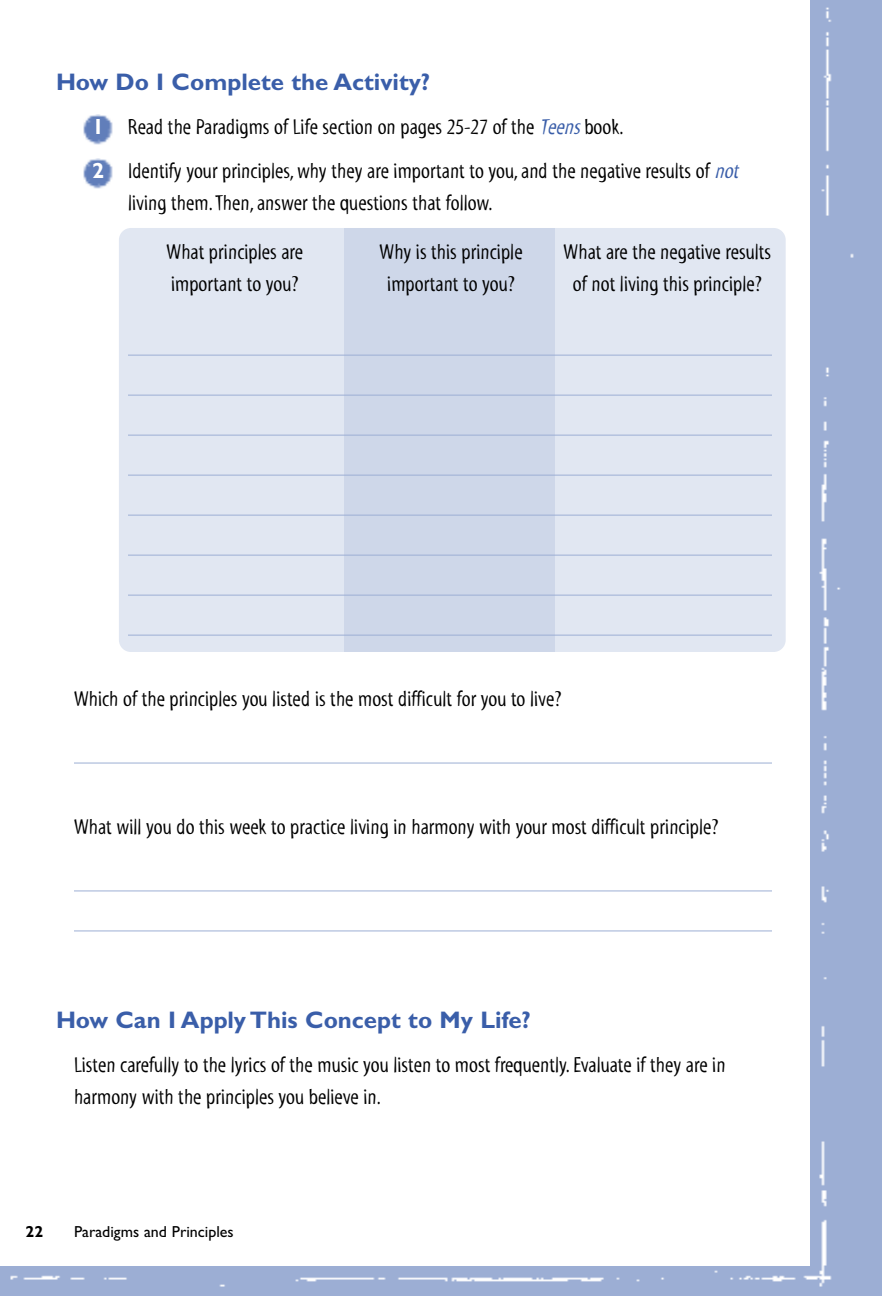
<style>
.page{position:relative;width:882px;height:1296px;background:#9caed4}
.page>*{position:absolute;margin:0;border:0;box-sizing:border-box;transform-origin:0 0}
.t1{font:700 24px "Gill Sans";color:#3a5ea9}
.t2{font:22px/32px "Myriad Tilt";color:#000}
.t3{font:16px "Gill Sans";color:#000}
.t4{font:700 16px "Gill Sans";color:#000}
.s1{font-family:"Gill Sans";font-weight:700;color:#fff}
.s2{font-style:italic;color:#3a5ea9}
</style>
<div class="page">
<img style="left:0;top:0;width:854px;height:1287px">
<div style="left:79px;top:110px;width:36px;height:36px;background:#fff"></div>
<img style="left:83px;top:114px;width:30px;height:31px">
<div style="left:78px;top:154px;width:37px;height:36px;background:#fff"></div>
<img style="left:83px;top:158px;width:30px;height:31px">
<div style="left:119px;top:228px;width:667px;height:424px;background:#e1e7f2;border-radius:12px"></div>
<div style="left:344px;top:228px;width:211px;height:424px;background:#ced7e9"></div>
<hr style="left:128px;top:355px;width:644px;height:1px;background:#9caed4">
<hr style="left:128px;top:395px;width:644px;height:1px;background:#9caed4">
<hr style="left:128px;top:435px;width:644px;height:1px;background:#9caed4">
<hr style="left:128px;top:475px;width:644px;height:1px;background:#9caed4">
<hr style="left:128px;top:515px;width:644px;height:1px;background:#9caed4">
<hr style="left:128px;top:555px;width:644px;height:1px;background:#9caed4">
<hr style="left:128px;top:595px;width:644px;height:1px;background:#9caed4">
<hr style="left:128px;top:635px;width:644px;height:1px;background:#9caed4">
<hr style="left:74px;top:763px;width:698px;height:1px;background:#9caed4">
<hr style="left:74px;top:890px;width:698px;height:1px;background:#9caed4">
<hr style="left:74px;top:930px;width:698px;height:1px;background:#9caed4">
<div style="left:13px;top:1212px;width:44px;height:42px;background:#fff"></div>
<p class="t1" style="left:56px;top:73px;width:376px">How Do I Complete the Activity?</p>
<p class="t2" style="left:92px;top:107px;width:652px;line-height:44px"><span class="s1">1</span> Read the Paradigms of Life section on pages 25-27 of the <span class="s2">Teens</span>book.<br><span class="s1">2</span> Identify your principles, why they are important to you, and the negative results of <span class="s2">not</span></p>
<p class="t2" style="left:128px;top:189px;width:366px">living them.Then, answer the questions that follow.</p>
<p class="t2" style="left:167px;top:238px;width:138px">What principles are important to you?</p>
<p class="t2" style="left:380px;top:238px;width:145px;text-align:center">Why is this principle important to you?</p>
<p class="t2" style="left:564px;top:238px;width:209px;text-align:center">What are the negative results of not living this principle?</p>
<p class="t2" style="left:74px;top:684px;width:489px">Which of the principles you listed is the most difficult for you to live?</p>
<p class="t2" style="left:74px;top:812px;width:646px">What will you do this week to practice living in harmony with your most difficult principle?</p>
<p class="t1" style="left:56px;top:1011px;width:476px">How Can I Apply This Concept to My Life?</p>
<p class="t2" style="left:74px;top:1050px;width:653px">Listen carefully to the lyrics of the music you listen to most frequently. Evaluate if they are in harmony with the principles you believe in.</p>
<p class="t4" style="left:26px;top:1225px;width:19px">22</p>
<p class="t3" style="left:74px;top:1226px;width:161px">Paradigms and Principles</p>
</div>
